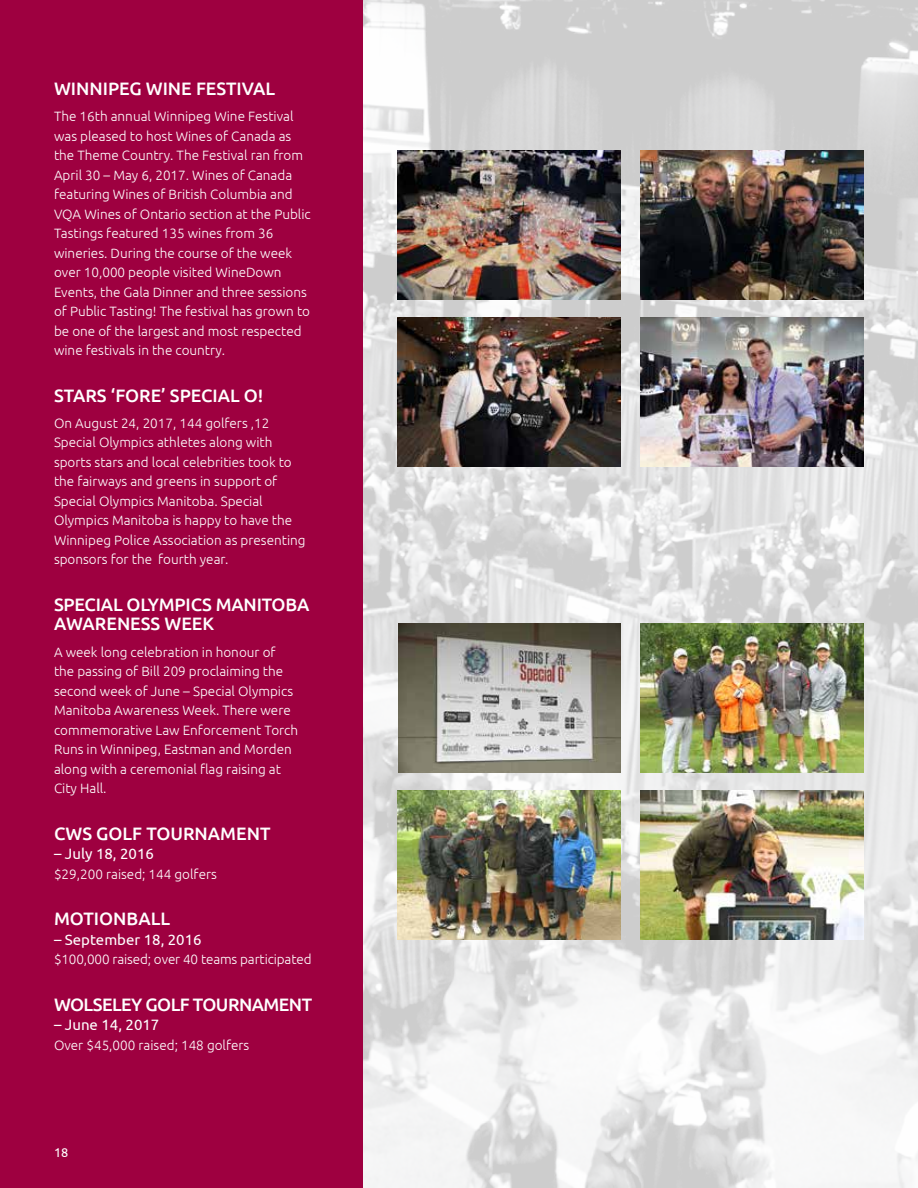
<style>
.page{position:relative;width:918px;height:1188px;background:#fff}
.page>*{position:absolute;margin:0;border:0;box-sizing:border-box;transform-origin:0 0}
.t1{font:500 18px/19.5px "Ubuntu";color:#fff}
.t2{font:500 18px "Ubuntu";letter-spacing:-.03em;color:#fff}
.t3{font:15px "Ubuntu";color:#fff}
.t4{font:300 13.5px/19.5px "Ubuntu";color:#fff}
.t5{font:12.75px "Ubuntu";color:#fff}
</style>
<div class="page">
<img style="left:363px;top:0;width:555px;height:1188px">
<div style="left:0;top:0;width:363px;height:1188px;background:#9e0040"></div>
<img style="left:399px;top:623px;width:222px;height:149px">
<img style="left:640px;top:790px;width:224px;height:150px">
<img style="left:397px;top:790px;width:224px;height:150px">
<img style="left:640px;top:623px;width:224px;height:149px">
<img style="left:397px;top:150px;width:224px;height:149px">
<img style="left:397px;top:317px;width:224px;height:149px">
<img style="left:640px;top:317px;width:224px;height:149px">
<img style="left:640px;top:150px;width:224px;height:149px">
<h1 class="t1" style="left:54px;top:78px;width:223px">WINNIPEG WINE FESTIVAL</h1>
<p class="t4" style="left:54px;top:106px;width:258px">The 16th annual Winnipeg Wine Festival was pleased to host Wines of Canada as the Theme Country. The Festival ran from April 30 – May 6, 2017. Wines of Canada featuring Wines of British Columbia and VQA Wines of Ontario section at the Public Tastings featured 135 wines from 36 wineries. During the course of the week over 10,000 people visited WineDown Events, the Gala Dinner and three sessions of Public Tasting! The festival has grown to be one of the largest and most respected wine festivals in the country.</p>
<h1 class="t1" style="left:54px;top:385px;width:211px">STARS ‘FORE’ SPECIAL O!</h1>
<p class="t4" style="left:54px;top:413px;width:253px">On August 24, 2017, 144 golfers ,12<br>Special Olympics athletes along with sports stars and local celebrities took to the fairways and greens in support of Special Olympics Manitoba. Special Olympics Manitoba is happy to have the Winnipeg Police Association as presenting sponsors for the fourth year.</p>
<h1 class="t1" style="left:54px;top:594px;width:257px">SPECIAL OLYMPICS MANITOBA<br>AWARENESS WEEK</h1>
<p class="t4" style="left:54px;top:642px;width:246px">A week long celebration in honour of the passing of Bill 209 proclaiming the second week of June – Special Olympics Manitoba Awareness Week. There were commemorative Law Enforcement Torch Runs in Winnipeg, Eastman and Morden along with a ceremonial flag raising at City Hall.</p>
<h1 class="t1" style="left:54px;top:823px;width:218px">CWS GOLF TOURNAMENT</h1>
<p class="t3" style="left:54px;top:845px;width:101px">– July 18, 2016</p>
<p class="t4" style="left:54px;top:864px;width:164px">$29,200 raised; 144 golfers</p>
<h1 class="t1" style="left:54px;top:908px;width:117px">MOTIONBALL</h1>
<p class="t3" style="left:54px;top:930px;width:149px">– September 18, 2016</p>
<p class="t4" style="left:54px;top:949px;width:259px">$100,000 raised; over 40 teams participated</p>
<h1 class="t2" style="left:54px;top:993px;width:260px">WOLSELEY GOLF TOURNAMENT</h1>
<p class="t3" style="left:54px;top:1016px;width:107px">– June 14, 2017</p>
<p class="t4" style="left:54px;top:1035px;width:197px">Over $45,000 raised; 148 golfers</p>
<p class="t5" style="left:54px;top:1145px;width:16px">18</p>
</div>
